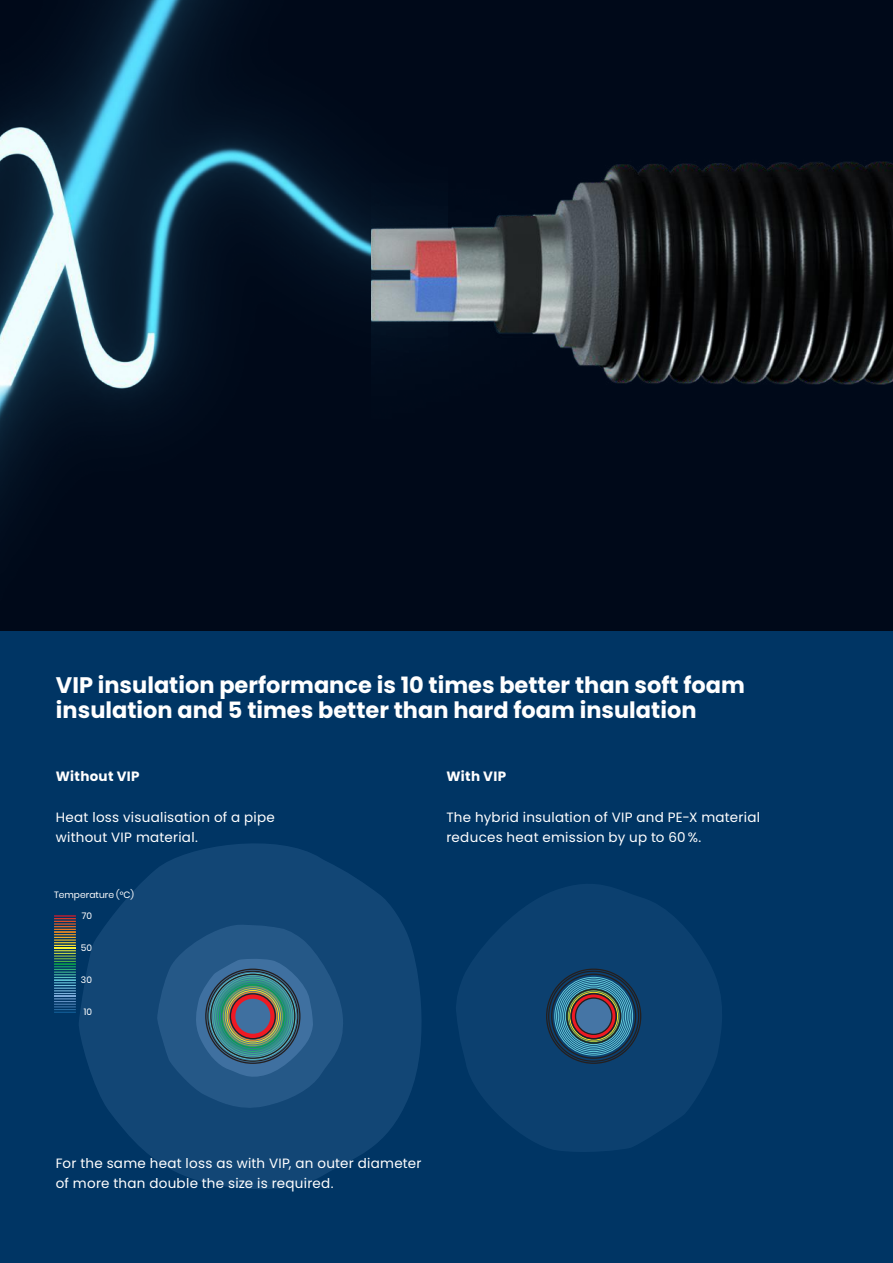
<style>
.page{position:relative;width:893px;height:1263px;background:#fff}
.page>*{position:absolute;margin:0;border:0;box-sizing:border-box;transform-origin:0 0}
.t1{font:700 22.5px/24.8px "Poppins";color:#fff}
.t2{font:13.5px/20.2px "Poppins";letter-spacing:.02em;color:#fff}
.t3{font:700 13.5px "Poppins";letter-spacing:.02em;color:#fff}
.t4{font:9.15px "Poppins";color:#fff}
</style>
<div class="page">
<div style="left:0;top:631px;width:893px;height:625px;background:#003564"></div>
<svg style="left:456px;top:884px;width:266px;height:268px;fill:#0c406f"></svg>
<svg style="left:79px;top:843px;width:342px;height:346px;fill:#124675"></svg>
<div style="left:223px;top:986px;width:60px;height:60px;border:1px solid #80b644;border-radius:50%"></div>
<div style="left:225px;top:988px;width:56px;height:56px;border:1px solid #c6cb36;border-radius:50%"></div>
<div style="left:227px;top:990px;width:52px;height:52px;border:1px solid #ffe11b;border-radius:50%"></div>
<div style="left:215px;top:978px;width:76px;height:76px;border:1px solid #3ab485;border-radius:50%"></div>
<div style="left:217px;top:980px;width:72px;height:72px;border:1px solid #29af71;border-radius:50%"></div>
<div style="left:219px;top:982px;width:68px;height:68px;border:1px solid #10aa5e;border-radius:50%"></div>
<div style="left:221px;top:984px;width:64px;height:64px;border:1px solid #0ba549;border-radius:50%"></div>
<div style="left:228px;top:992px;width:49px;height:49px;border:1px solid #f98e1c;border-radius:50%"></div>
<div style="left:568px;top:990px;width:51px;height:52px;border:1px solid #a5bf3e;border-radius:50%"></div>
<div style="left:569px;top:992px;width:49px;height:48px;border:1px solid #ffe11b;border-radius:50%"></div>
<div style="left:555px;top:977px;width:78px;height:78px;border:1px solid #63cada;border-radius:50%"></div>
<div style="left:556px;top:979px;width:75px;height:74px;border:1px solid #63cada;border-radius:50%"></div>
<div style="left:558px;top:981px;width:71px;height:71px;border:1px solid #63cada;border-radius:50%"></div>
<div style="left:560px;top:982px;width:68px;height:68px;border:1px solid #63cada;border-radius:50%"></div>
<div style="left:561px;top:984px;width:65px;height:64px;border:1px solid #63cada;border-radius:50%"></div>
<div style="left:563px;top:986px;width:61px;height:61px;border:1px solid #63cada;border-radius:50%"></div>
<div style="left:565px;top:987px;width:57px;height:58px;border:1px solid #63cada;border-radius:50%"></div>
<svg style="left:576px;top:998px;width:36px;height:36px"></svg>
<div style="left:231px;top:994px;width:44px;height:44px;border:4px solid #ef1923;border-radius:50%"></div>
<div style="left:234px;top:997px;width:38px;height:38px;border:1px solid #ef1923;border-radius:50%"></div>
<div style="left:230px;top:993px;width:46px;height:46px;border:1px solid #241f1f;border-radius:50%"></div>
<div style="left:566px;top:989px;width:55px;height:55px;border:1px solid #241f1f;border-radius:50%"></div>
<div style="left:572px;top:994px;width:44px;height:44px;border:4px solid #ef1923;border-radius:50%"></div>
<div style="left:575px;top:997px;width:37px;height:38px;border:1px solid #241f1f;border-radius:50%"></div>
<div style="left:571px;top:993px;width:46px;height:46px;border:1px solid #241f1f;border-radius:50%"></div>
<svg style="left:54px;top:915px;width:22px;height:98px"></svg>
<img style="left:0;top:0;width:371px;height:631px">
<img style="left:371px;top:0;width:522px;height:631px">
<h1 class="t1" style="left:56px;top:673px;width:690px">VIP insulation performance is 10 times better than soft foam insulation and 5 times better than hard foam insulation</h1>
<p class="t3" style="left:56px;top:769px;width:85px">Without VIP</p>
<p class="t2" style="left:56px;top:807px;width:221px">Heat loss visualisation of a pipe without VIP material.</p>
<p class="t4" style="left:54px;top:889px;width:81px">Temperature (°C)</p>
<p class="t4" style="left:82px;top:910px;width:12px">70</p>
<p class="t4" style="left:81px;top:942px;width:13px">50</p>
<p class="t4" style="left:81px;top:974px;width:13px">30</p>
<p class="t4" style="left:84px;top:1006px;width:10px">10</p>
<p class="t3" style="left:446px;top:769px;width:61px">With VIP</p>
<p class="t2" style="left:446px;top:807px;width:315px">The hybrid insulation of VIP and PE-X material reduces heat emission by up to 60%.</p>
<p class="t2" style="left:56px;top:1153px;width:367px">For the same heat loss as with VIP, an outer diameter of more than double the size is required.</p>
</div>
